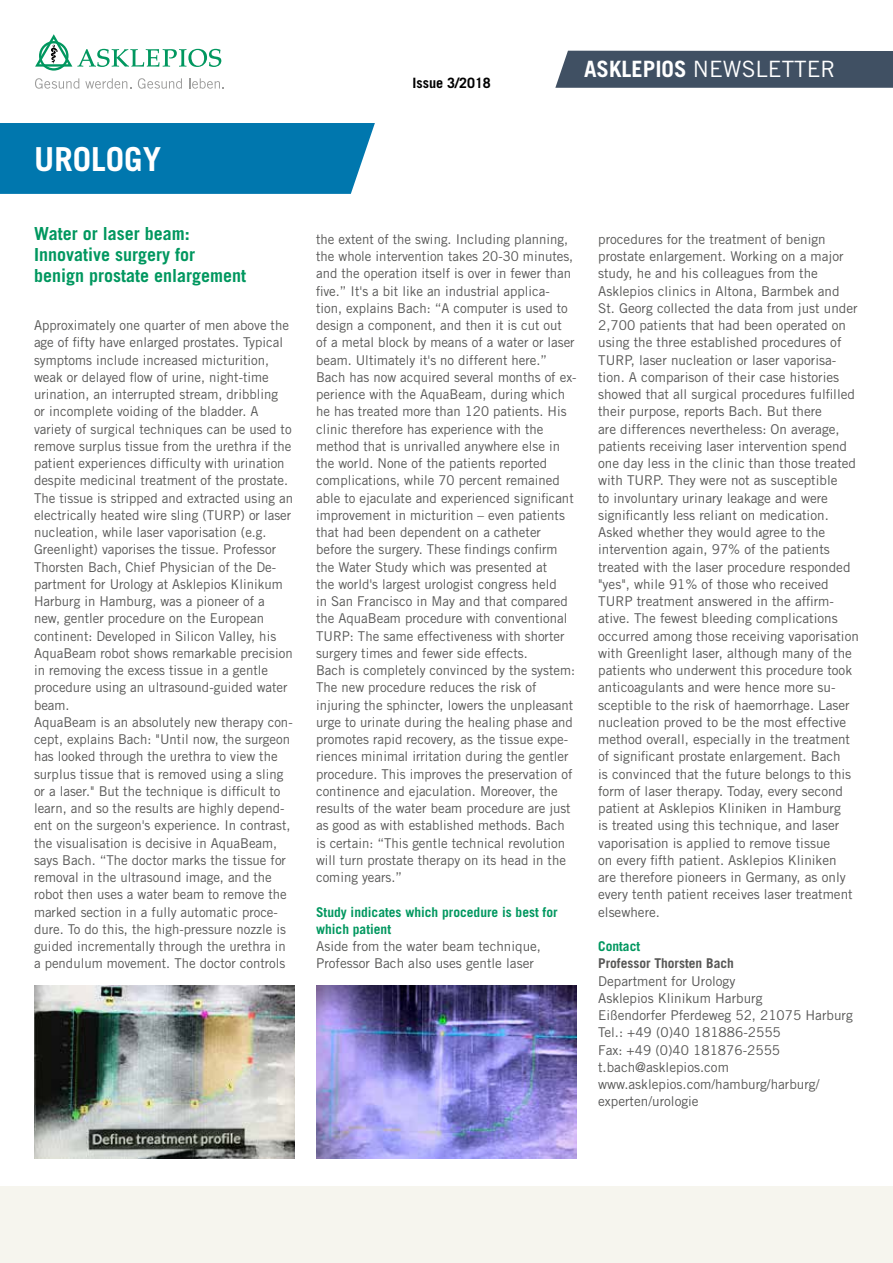
<style>
.page{position:relative;width:893px;height:1263px;background:#fff}
.page>*{position:absolute;margin:0;border:0;box-sizing:border-box;transform-origin:0 0}
.t1{font:700 33px "Trade Gothic LT Std";color:#fff}
.t2{font:22.5px "Trade Gothic LT Std";color:#fff}
.t3{font:700 18px/21px "Trade Gothic LT Std";color:#00975f}
.t4{font:700 14.25px "Trade Gothic LT Std";color:#000}
.t5{font:13.5px/17.2px "Trade Gothic LT Std";color:#575756}
.t6{font:700 13.5px/17.2px "Trade Gothic LT Std";color:#00975f}
.t7{font:700 13.5px "Trade Gothic LT Std";color:#575756}
.s1{font-weight:700}
</style>
<div class="page">
<div style="left:0;top:1186px;width:893px;height:77px;background:#f6f5ee"></div>
<div style="left:555px;top:51px;width:338px;height:37px;background:#405063"></div>
<svg style="left:35px;top:34px;width:186px;height:37px"></svg>
<svg style="left:35px;top:78px;width:44px;height:11px"></svg>
<svg style="left:85px;top:78px;width:46px;height:11px"></svg>
<svg style="left:138px;top:78px;width:44px;height:11px"></svg>
<svg style="left:189px;top:78px;width:35px;height:11px"></svg>
<div style="left:0;top:123px;width:375px;height:71px;background:#0077ae"></div>
<img style="left:316px;top:986px;width:261px;height:172px">
<img style="left:34px;top:986px;width:261px;height:172px">
<h1 class="t1" style="left:34px;top:138px;width:128px">UROLOGY</h1>
<h3 class="t3" style="left:34px;top:222px;width:214px">Water or laser beam:<br>Innovative surgery for benign prostate enlargement</h3>
<p class="t5" style="left:34px;top:316px;width:261px">Approximately one quarter of men above the age of fifty have enlarged prostates. Typical symptoms include increased micturition, weak or delayed flow of urine, night-time urination, an interrupted stream, dribbling<br>or incomplete voiding of the bladder. A variety of surgical techniques can be used to remove surplus tissue from the urethra if the patient experiences difficulty with urination despite medicinal treatment of the prostate.<br>The tissue is stripped and extracted using an electrically heated wire sling (TURP) or laser nucleation, while laser vaporisation (e.g.<br>Greenlight) vaporises the tissue. Professor Thorsten Bach, Chief Physician of the De&shy;partment for Urology at Asklepios Klinikum Harburg in Hamburg, was a pioneer of a new, gentler procedure on the European continent: Developed in Silicon Valley, his AquaBeam robot shows remarkable precision in removing the excess tissue in a gentle procedure using an ultrasound-guided water beam.<br>AquaBeam is an absolutely new therapy con&shy;cept, explains Bach: "Until now, the surgeon has looked through the urethra to view the surplus tissue that is removed using a sling or a laser." But the technique is difficult to learn, and so the results are highly depend&shy;ent on the surgeon's experience. In contrast, the visualisation is decisive in AquaBeam, says Bach. “The doctor marks the tissue for removal in the ultrasound image, and the robot then uses a water beam to remove the marked section in a fully automatic proce&shy;dure. To do this, the high-pressure nozzle is guided incrementally through the urethra in a pendulum movement. The doctor controls</p>
<p class="t4" style="left:412px;top:74px;width:80px">Issue 3/2018</p>
<h2 class="t2" style="left:584px;top:56px;width:253px"><span class="s1">ASKLEPIOS</span> NEWSLETTER</h2>
<p class="t5" style="left:316px;top:230px;width:262px">the extent of the swing. Including planning, the whole intervention takes 20-30 minutes, and the operation itself is over in fewer than five.” It's a bit like an industrial applica&shy;tion, explains Bach: “A computer is used to design a component, and then it is cut out<br>of a metal block by means of a water or laser beam. Ultimately it's no different here.” Bach has now acquired several months of ex&shy;perience with the AquaBeam, during which he has treated more than 120 patients. His clinic therefore has experience with the method that is unrivalled anywhere else in the world. None of the patients reported complications, while 70 percent remained able to ejaculate and experienced significant improvement in micturition – even patients that had been dependent on a catheter before the surgery. These findings confirm the Water Study which was presented at<br>the world's largest urologist congress held<br>in San Francisco in May and that compared the AquaBeam procedure with conventional TURP: The same effectiveness with shorter surgery times and fewer side effects.<br>Bach is completely convinced by the system:<br>The new procedure reduces the risk of injuring the sphincter, lowers the unpleasant urge to urinate during the healing phase and promotes rapid recovery, as the tissue expe&shy;riences minimal irritation during the gentler procedure. This improves the preservation of continence and ejaculation. Moreover, the results of the water beam procedure are just as good as with established methods. Bach is certain: “This gentle technical revolution will turn prostate therapy on its head in the coming years.”</p>
<p class="t6" style="left:316px;top:903px;width:243px">Study indicates which procedure is best for which patient</p>
<p class="t5" style="left:316px;top:937px;width:226px">Aside from the water beam technique,<br>Professor Bach also uses gentle laser</p>
<p class="t5" style="left:598px;top:230px;width:262px">procedures for the treatment of benign prostate enlargement. Working on a major study, he and his colleagues from the Asklepios clinics in Altona, Barmbek and St. Georg collected the data from just under 2,700 patients that had been operated on using the three established procedures of TURP, laser nucleation or laser vaporisa&shy;tion. A comparison of their case histories showed that all surgical procedures fulfilled their purpose, reports Bach. But there<br>are differences nevertheless: On average, patients receiving laser intervention spend one day less in the clinic than those treated with TURP. They were not as susceptible<br>to involuntary urinary leakage and were significantly less reliant on medication.<br>Asked whether they would agree to the intervention again, 97% of the patients treated with the laser procedure responded "yes", while 91% of those who received TURP treatment answered in the affirm&shy;ative. The fewest bleeding complications occurred among those receiving vaporisation with Greenlight laser, although many of the patients who underwent this procedure took anticoagulants and were hence more su&shy;sceptible to the risk of haemorrhage. Laser nucleation proved to be the most effective method overall, especially in the treatment of significant prostate enlargement. Bach<br>is convinced that the future belongs to this form of laser therapy. Today, every second patient at Asklepios Kliniken in Hamburg<br>is treated using this technique, and laser vaporisation is applied to remove tissue<br>on every fifth patient. Asklepios Kliniken<br>are therefore pioneers in Germany, as only every tenth patient receives laser treatment elsewhere.</p>
<p class="t6" style="left:598px;top:937px;width:44px">Contact</p>
<p class="t7" style="left:598px;top:955px;width:137px">Professor Thorsten Bach</p>
<p class="t5" style="left:598px;top:972px;width:256px">Department for Urology<br>Asklepios Klinikum Harburg<br>Eißendorfer Pferdeweg 52, 21075 Harburg<br>Tel.: +49 (0)40 181886-2555<br>Fax: +49 (0)40 181876-2555 t.bach@asklepios.com www.asklepios.com/hamburg/harburg/ experten/urologie</p>
</div>
